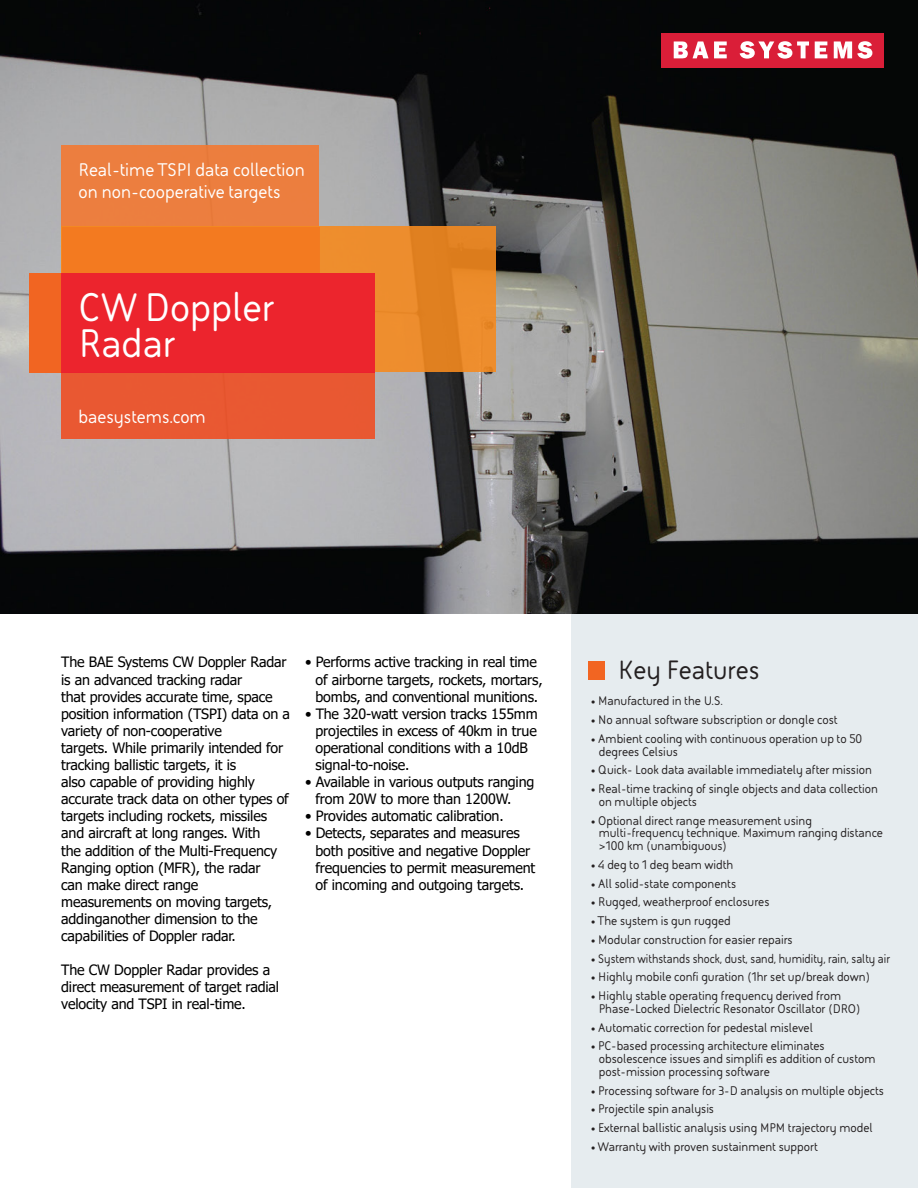
<style>
.page{position:relative;width:918px;height:1188px;background:#fff}
.page>*{position:absolute;margin:0;border:0;box-sizing:border-box;transform-origin:0 0}
.t1{font:700 40.5px/36.6px "BAE Systems";color:#fff}
.t2{font:700 27px "BAE Systems";color:#231f20}
.t3{font:700 18.6px/22.4px "BAE Systems";color:#fff}
.t4{font:14.25px/17.1px "Tahoma";letter-spacing:-.01em;color:#000}
.t5{font:700 12.75px/12.8px "BAE Systems";color:#231f20}
</style>
<div class="page">
<img style="left:0;top:0;width:918px;height:613px">
<div style="left:572px;top:614px;width:346px;height:574px;background:#e6ecef"></div>
<div style="left:661px;top:33px;width:223px;height:34px;background:#da1e38"></div>
<svg style="left:834px;top:41px;width:38px;height:18px"></svg>
<svg style="left:815px;top:41px;width:12px;height:17px"></svg>
<svg style="left:740px;top:41px;width:69px;height:18px"></svg>
<svg style="left:674px;top:41px;width:53px;height:17px"></svg>
<div style="left:588px;top:661px;width:17px;height:18px;background:#f26522"></div>
<div style="left:30px;top:273px;width:32px;height:99px;background:#f16522"></div>
<div style="left:62px;top:273px;width:313px;height:165px;background:#e95832"></div>
<div style="left:62px;top:146px;width:257px;height:226px;background:#ec7e3f"></div>
<div style="left:62px;top:227px;width:434px;height:145px;background:linear-gradient(to bottom,#e78727,#e98929)"></div>
<div style="left:62px;top:227px;width:257px;height:145px;background:#f37920"></div>
<div style="left:62px;top:273px;width:313px;height:99px;background:#ec242d"></div>
<h3 class="t3" style="left:79px;top:158px;width:228px">Real-time TSPI data collection on non-cooperative targets</h3>
<h1 class="t1" style="left:79px;top:287px;width:197px">CW Doppler<br>Radar</h1>
<h3 class="t3" style="left:79px;top:404px;width:129px">baesystems.com</h3>
<p class="t4" style="left:61px;top:655px;width:230px">The BAE Systems CW Doppler Radar is an advanced tracking radar<br>that provides accurate time, space position information (TSPI) data on a variety of non-cooperative<br>targets. While primarily intended for tracking ballistic targets, it is<br>also capable of providing highly accurate track data on other types of targets including rockets, missiles and aircraft at long ranges. With<br>the addition of the Multi-Frequency Ranging option (MFR), the radar<br>can make direct range measurements on moving targets, addinganother dimension to the capabilities of Doppler radar.</p>
<p class="t4" style="left:61px;top:962px;width:219px">The CW Doppler Radar provides a direct measurement of target radial velocity and TSPI in real-time.</p>
<p class="t4" style="left:316px;top:655px;width:229px;text-indent:-11px">• Performs active tracking in real time of airborne targets, rockets, mortars, bombs, and conventional munitions.</p>
<p class="t4" style="left:316px;top:706px;width:224px;text-indent:-11px">• The 320-watt version tracks 155mm projectiles in excess of 40km in true operational conditions with a 10dB signal-to-noise.</p>
<p class="t4" style="left:316px;top:774px;width:220px;text-indent:-11px">• Available in various outputs ranging from 20W to more than 1200W.</p>
<p class="t4" style="left:305px;top:808px;width:200px">• Provides automatic calibration.</p>
<p class="t4" style="left:316px;top:826px;width:221px;text-indent:-11px">• Detects, separates and measures both positive and negative Doppler frequencies to permit measurement of incoming and outgoing targets.</p>
<h2 class="t2" style="left:618px;top:652px;width:143px">Key Features</h2>
<p class="t5" style="left:591px;top:694px;width:133px">• Manufactured in the U.S.</p>
<p class="t5" style="left:591px;top:713px;width:248px">• No annual software subscription or dongle cost</p>
<p class="t5" style="left:599px;top:732px;width:265px;text-indent:-7px">• Ambient cooling with continuous operation up to 50 degrees Celsius</p>
<p class="t5" style="left:591px;top:763px;width:282px">• Quick- Look data available immediately after mission</p>
<p class="t5" style="left:599px;top:782px;width:281px;text-indent:-7px">• Real-time tracking of single objects and data collection on multiple objects</p>
<p class="t5" style="left:599px;top:813px;width:286px;text-indent:-7px">• Optional direct range measurement using multi-frequency technique. Maximum ranging distance &gt;100 km (unambiguous)</p>
<p class="t5" style="left:591px;top:858px;width:144px">• 4 deg to 1 deg beam width</p>
<p class="t5" style="left:591px;top:876px;width:146px">• All solid-state components</p>
<p class="t5" style="left:591px;top:895px;width:180px">• Rugged, weatherproof enclosures</p>
<p class="t5" style="left:591px;top:914px;width:141px">• The system is gun rugged</p>
<p class="t5" style="left:591px;top:933px;width:203px">• Modular construction for easier repairs</p>
<p class="t5" style="left:591px;top:951px;width:300px">• System withstands shock, dust, sand, humidity, rain, salty air</p>
<p class="t5" style="left:591px;top:970px;width:281px">• Highly mobile confi guration (1hr set up/break down)</p>
<p class="t5" style="left:599px;top:989px;width:263px;text-indent:-7px">• Highly stable operating frequency derived from<br>Phase-Locked Dielectric Resonator Oscillator (DRO)</p>
<p class="t5" style="left:591px;top:1020px;width:223px">• Automatic correction for pedestal mislevel</p>
<p class="t5" style="left:599px;top:1039px;width:278px;text-indent:-7px">• PC-based processing architecture eliminates obsolescence issues and simplifi es addition of custom post-mission processing software</p>
<p class="t5" style="left:591px;top:1083px;width:294px">• Processing software for 3-D analysis on multiple objects</p>
<p class="t5" style="left:591px;top:1102px;width:124px">• Projectile spin analysis</p>
<p class="t5" style="left:591px;top:1121px;width:283px">• External ballistic analysis using MPM trajectory model</p>
<p class="t5" style="left:591px;top:1140px;width:228px">• Warranty with proven sustainment support</p>
</div>
